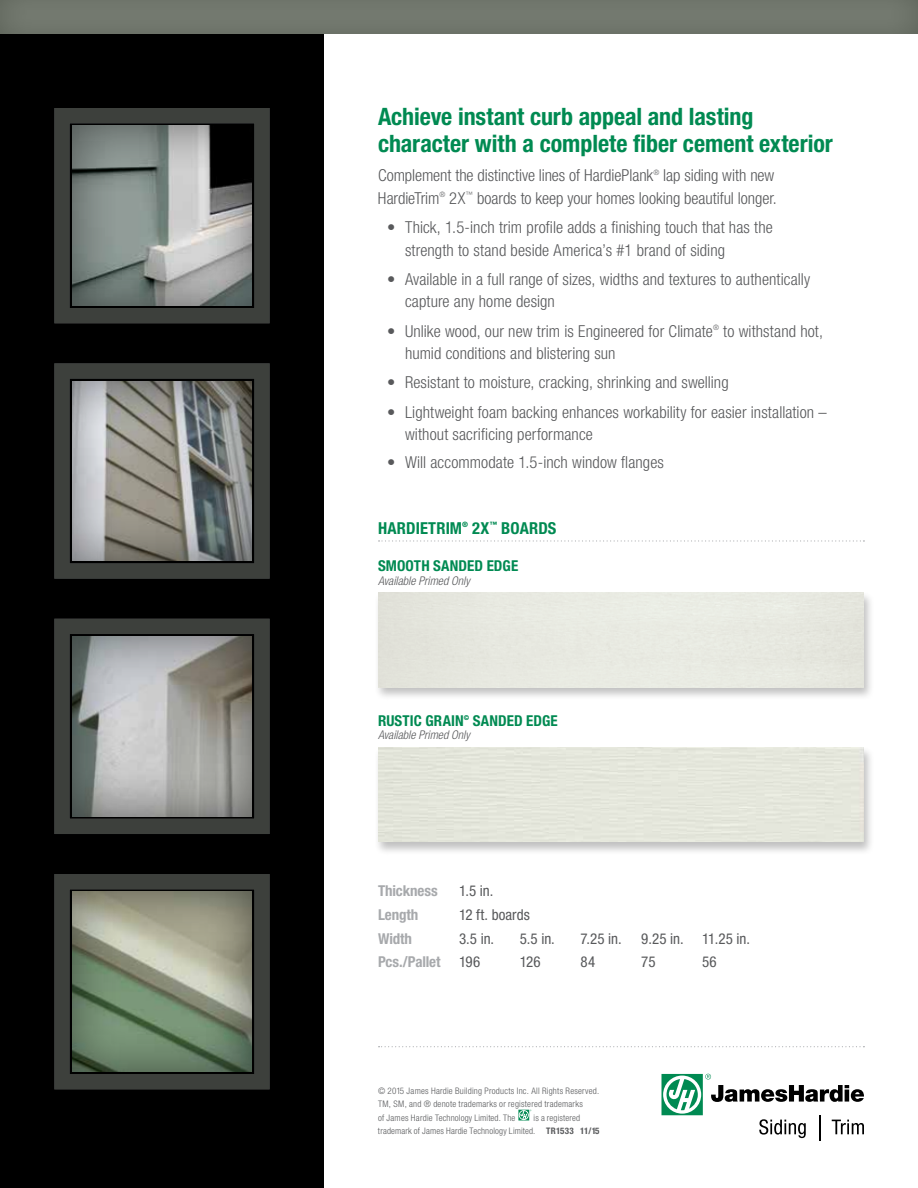
<style>
.page{position:relative;width:918px;height:1188px;background:#fff}
.page>*{position:absolute;margin:0;border:0;box-sizing:border-box;transform-origin:0 0}
.t1{font:700 condensed 24px/27px "Helvetica Neue LT Std";color:#008a52}
.t2{font:300 condensed 16.5px/22.5px "Helvetica Neue LT Std";letter-spacing:.005em;color:#58595b}
.t3{font:700 condensed 16.5px "Helvetica Neue LT Std";letter-spacing:.005em;color:#008a52}
.t4{font:condensed 15px "Helvetica Neue LT Std";color:#58595b}
.t5{font:700 condensed 15px "Helvetica Neue LT Std";letter-spacing:.005em;color:#008a52}
.t6{font:700 condensed 15px "Helvetica Neue LT Std";letter-spacing:-.01em;color:#a7a9ac}
.t7{font:italic 300 condensed 12px "Helvetica Neue LT Std";color:#58595b}
.t8{font:300 condensed 9px/13.5px "Helvetica Neue LT Std";letter-spacing:.025em;color:#58595b}
.t9{font:300 condensed 7.35px "Helvetica Neue LT Std";color:#58595b}
.t10{font:700 condensed 7.35px "Helvetica Neue LT Std";color:#008a52}
.t11{font:700 condensed 6.75px "Helvetica Neue LT Std";color:#008a52}
.s1{font-weight:400;color:#58595b}
.s2{font-weight:700}
</style>
<div class="page">
<svg style="left:0;top:0;width:324px;height:1188px;background:#0c0d0c"></svg>
<div style="left:0;top:0;width:918px;height:34px;background:#71776d"></div>
<svg style="left:662px;top:1074px;width:202px;height:66px"></svg>
<svg style="left:518px;top:1110px;width:13px;height:10px"></svg>
<svg style="left:379px;top:1046px;width:485px;height:1px"></svg>
<svg style="left:379px;top:540px;width:485px;height:2px"></svg>
<div style="left:374px;top:745px;width:501px;height:110px;background:#000;opacity:.25"></div>
<div style="left:378px;top:747px;width:486px;height:95px;background:#e5e6dc"></div>
<div style="left:374px;top:591px;width:501px;height:110px;background:#000;opacity:.25"></div>
<div style="left:378px;top:593px;width:486px;height:94px;background:#e8e9e1"></div>
<div style="left:72px;top:123px;width:182px;height:183px;background:#000;opacity:.5"></div>
<div style="left:72px;top:634px;width:182px;height:183px;background:#000;opacity:.5"></div>
<div style="left:72px;top:889px;width:182px;height:183px;background:#000;opacity:.5"></div>
<div style="left:72px;top:379px;width:182px;height:183px;background:#000;opacity:.5"></div>
<h1 class="t1" style="left:378px;top:103px;width:456px">Achieve instant curb appeal and lasting character with a complete fiber cement exterior</h1>
<p class="t2" style="left:378px;top:164px;width:277px">Complement the distinctive lines of HardiePlank</p>
<p class="t9" style="left:653px;top:168px;width:7px">®</p>
<p class="t2" style="left:663px;top:164px;width:113px">lap siding with new</p>
<p class="t2" style="left:378px;top:187px;width:63px">HardieTrim</p>
<p class="t9" style="left:439px;top:190px;width:7px">®</p>
<p class="t2" style="left:449px;top:187px;width:18px">2X</p>
<p class="t9" style="left:466px;top:190px;width:9px">™</p>
<p class="t2" style="left:477px;top:187px;width:301px">boards to keep your homes looking beautiful longer.</p>
<p class="t2" style="left:405px;top:216px;width:369px;text-indent:-18px">• Thick, 1.5-inch trim profile adds a finishing touch that has the strength to stand beside America’s #1 brand of siding</p>
<p class="t2" style="left:405px;top:268px;width:407px;text-indent:-18px">• Available in a full range of sizes, widths and textures to authentically capture any home design</p>
<p class="t2" style="left:387px;top:319px;width:327px">• Unlike wood, our new trim is Engineered for Climate</p>
<p class="t9" style="left:713px;top:323px;width:7px">®</p>
<p class="t2" style="left:723px;top:319px;width:101px">to withstand hot,</p>
<p class="t2" style="left:405px;top:342px;width:212px">humid conditions and blistering sun</p>
<p class="t2" style="left:387px;top:371px;width:343px">• Resistant to moisture, cracking, shrinking and swelling</p>
<p class="t2" style="left:405px;top:400px;width:423px;text-indent:-18px">• Lightweight foam backing enhances workability for easier installation – without sacrificing performance</p>
<p class="t2" style="left:387px;top:451px;width:278px">• Will accommodate 1.5-inch window flanges</p>
<p class="t3" style="left:378px;top:518px;width:86px">HARDIETRIM</p>
<p class="t10" style="left:462px;top:520px;width:7px">®</p>
<p class="t3" style="left:472px;top:518px;width:19px">2X</p>
<p class="t10" style="left:490px;top:520px;width:9px">™</p>
<p class="t3" style="left:501px;top:518px;width:57px">BOARDS</p>
<p class="t5" style="left:378px;top:557px;width:142px">SMOOTH SANDED EDGE</p>
<p class="t7" style="left:378px;top:574px;width:93px">Available Primed Only</p>
<p class="t5" style="left:378px;top:711px;width:87px">RUSTIC GRAIN</p>
<p class="t11" style="left:464px;top:713px;width:7px">©</p>
<p class="t5" style="left:473px;top:711px;width:86px">SANDED EDGE</p>
<p class="t7" style="left:378px;top:728px;width:93px">Available Primed Only</p>
<p class="t6" style="left:378px;top:882px;width:61px">Thickness</p>
<p class="t4" style="left:459px;top:882px;width:36px">1.5 in.</p>
<p class="t6" style="left:378px;top:906px;width:42px">Length</p>
<p class="t4" style="left:459px;top:906px;width:72px">12 ft. boards</p>
<p class="t6" style="left:378px;top:929px;width:36px">Width</p>
<p class="t4" style="left:459px;top:930px;width:37px">3.5 in.</p>
<p class="t4" style="left:520px;top:930px;width:37px">5.5 in.</p>
<p class="t4" style="left:580px;top:930px;width:43px">7.25 in.</p>
<p class="t4" style="left:641px;top:930px;width:110px">9.25 in. 11.25 in.</p>
<p class="t6" style="left:378px;top:953px;width:104px">Pcs./Pallet <span class="s1">196</span></p>
<p class="t4" style="left:520px;top:953px;width:23px">126</p>
<p class="t4" style="left:581px;top:953px;width:16px">84</p>
<p class="t4" style="left:641px;top:953px;width:16px">75</p>
<p class="t4" style="left:702px;top:953px;width:16px">56</p>
<p class="t8" style="left:378px;top:1083px;width:223px">© 2015 James Hardie Building Products Inc. All Rights Reserved.<br>TM, SM, and ® denote trademarks or registered trademarks<br>of James Hardie Technology Limited. The</p>
<p class="t8" style="left:378px;top:1110px;width:223px;text-indent:156px">is a registered trademark of James Hardie Technology Limited. <span class="s2">TR1533 11/15</span></p>
</div>
